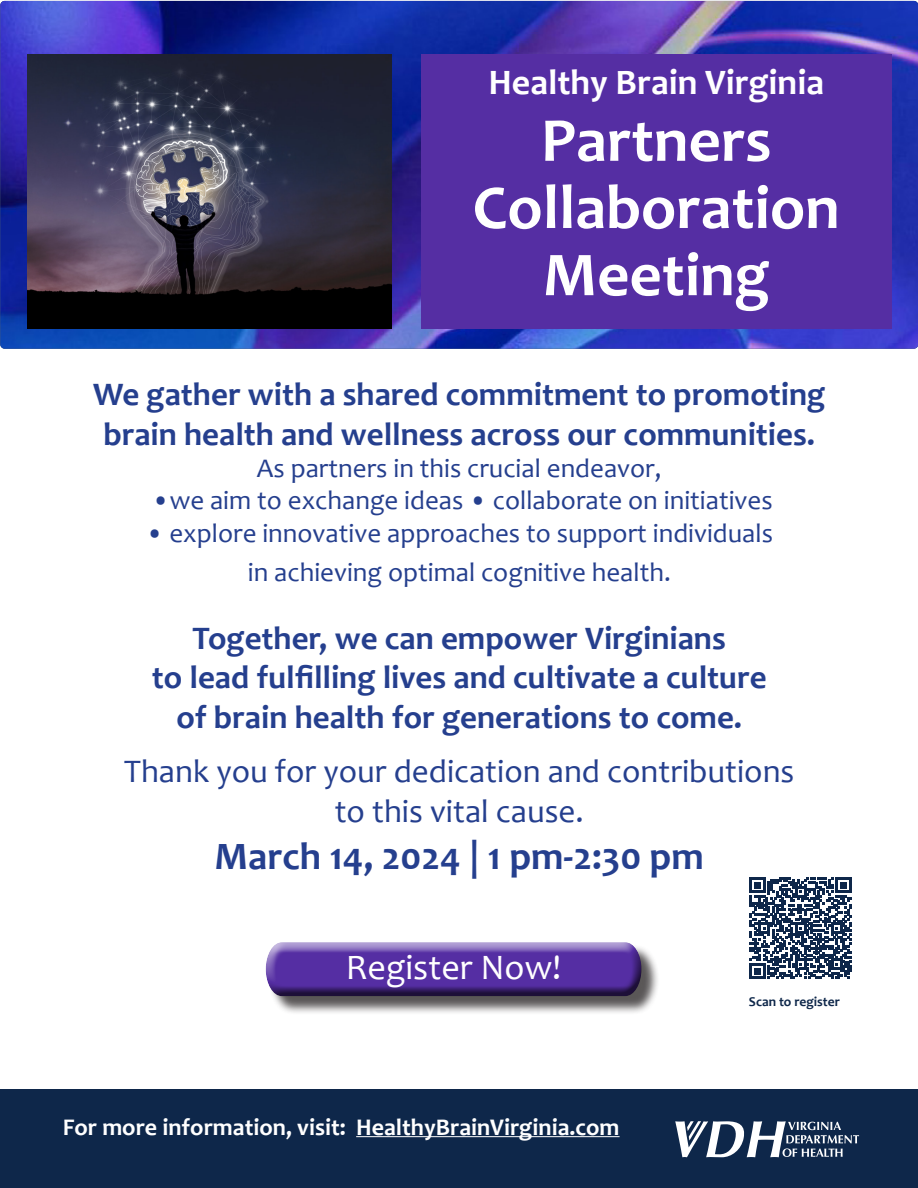
<style>
.page{position:relative;width:918px;height:1188px;background:#fff}
.page>*{position:absolute;margin:0;border:0;box-sizing:border-box;transform-origin:0 0}
.t1{font:700 63px/67.2px "Candara";color:#fff;text-align:center}
.t2{font:700 39px "Candara";color:#253f8e}
.t3{font:700 36px "Candara";color:#fff}
.t4{font:36px "Candara";color:#fff}
.t5{font:700 33px/39.6px "Candara";color:#253f8e;text-align:center}
.t6{font:33px/39.6px "Candara";color:#253f8e;text-align:center}
.t7{font:27px/39.6px "Candara";color:#253f8e;text-align:center}
.t8{font:700 24px "Candara";color:#fff}
.t9{font:700 13.5px "Candara";color:#0e274a}
</style>
<div class="page">
<div style="left:0;top:1090px;width:918px;height:98px;background:#0e274a"></div>
<svg style="left:675px;top:1121px;width:184px;height:36px"></svg>
<img style="left:0;top:1px;width:918px;height:348px">
<img style="left:27px;top:54px;width:365px;height:274px">
<hr style="left:356px;top:1136px;width:264px;height:1px;background:#fff">
<div style="left:421px;top:54px;width:470px;height:274px;background:#552ea3"></div>
<div style="left:268px;top:944px;width:392px;height:71px;background:#231f20;opacity:.75"></div>
<div style="left:263px;top:939px;width:379px;height:47px;background:#fff;opacity:.75"></div>
<div style="left:263px;top:945px;width:379px;height:51px;background:#231f20;opacity:.75"></div>
<svg style="left:750px;top:877px;width:101px;height:102px"></svg>
<p class="t3" style="left:488px;top:59px;width:337px">Healthy Brain Virginia</p>
<p class="t1" style="left:473px;top:106px;width:369px">Partners<br>Collaboration</p>
<p class="t1" style="left:543px;top:240px;width:228px">Meeting</p>
<p class="t5" style="left:93px;top:374px;width:734px">We gather with a shared commitment to promoting brain health and wellness across our communities.</p>
<p class="t7" style="left:257px;top:448px;width:406px">As partners in this crucial endeavor,</p>
<p class="t7" style="left:152px;top:481px;width:622px">•we aim to exchange ideas • collaborate on initiatives</p>
<p class="t7" style="left:146px;top:513px;width:629px">• explore innovative approaches to support individuals in achieving optimal cognitive health.</p>
<p class="t5" style="left:152px;top:618px;width:616px">Together, we can empower Virginians<br>to lead fulfilling lives and cultivate a culture of brain health for generations to come.</p>
<p class="t6" style="left:124px;top:752px;width:672px">Thank you for your dedication and contributions to this vital cause.</p>
<p class="t2" style="left:215px;top:832px;width:491px">March 14, 2024 | 1 pm-2:30 pm</p>
<p class="t4" style="left:346px;top:945px;width:217px">Register Now!</p>
<p class="t8" style="left:63px;top:1112px;width:558px">For more information, visit: HealthyBrainVirginia.com</p>
<p class="t9" style="left:749px;top:993px;width:93px">Scan to register</p>
</div>
